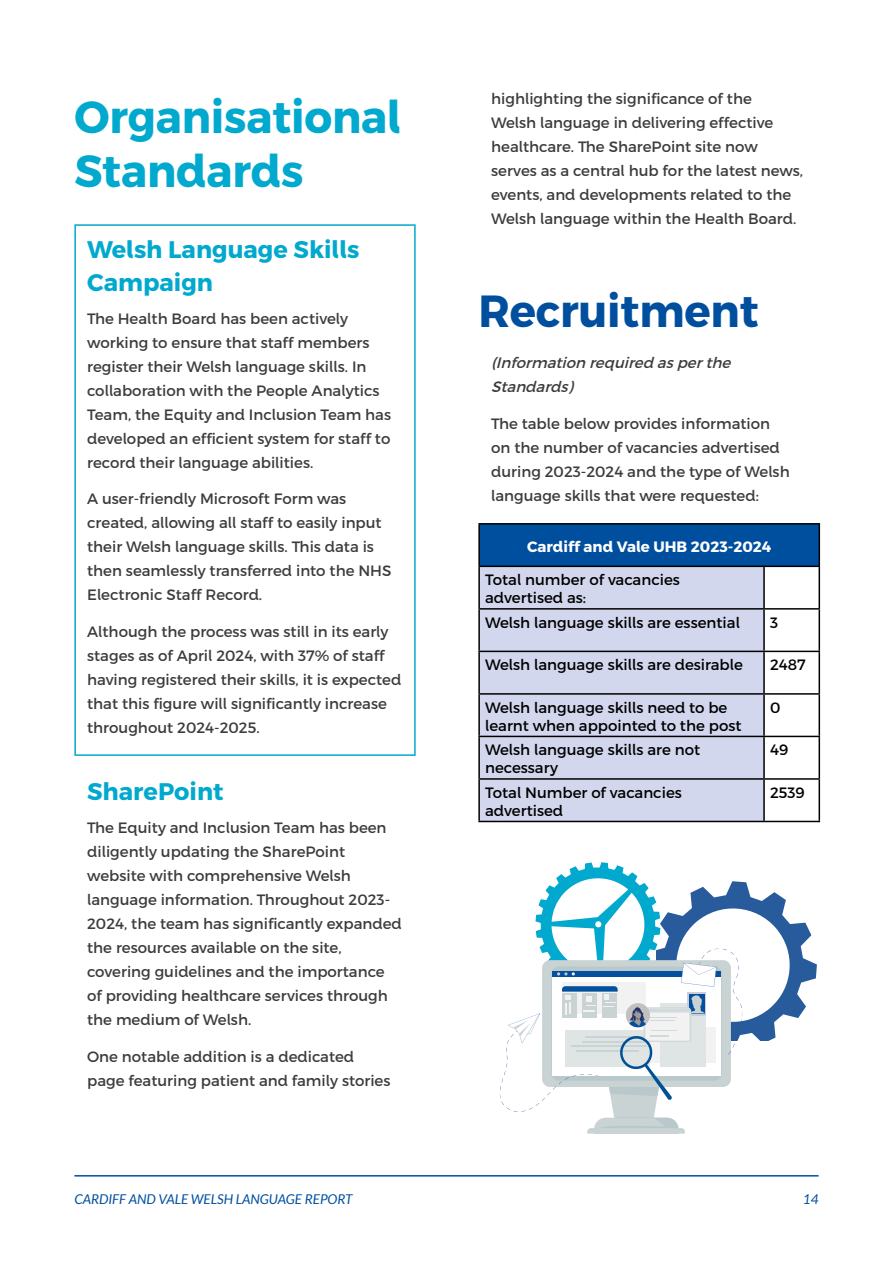
<style>
.page{position:relative;width:893px;height:1263px;background:#fff}
.page>*{position:absolute;margin:0;border:0;box-sizing:border-box;transform-origin:0 0}
.t1{font:700 45px/54px "Cymraeg";letter-spacing:-.005em;color:#00a9cd}
.t2{font:700 45px "Cymraeg";letter-spacing:-.005em;color:#004f9f}
.t3{font:700 24px/33px "Cymraeg";color:#00a9cd}
.t4{font:15px/24px "Cymraeg";color:#3c3c3b}
.t5{font:15px/18px "Cymraeg";color:#000}
.t6{font:italic 15px/24px "Cymraeg";color:#3c3c3b}
.t7{font:700 15px "Cymraeg";color:#fff}
.t8{font:italic 13.5px "Lato";color:#004f9f}
</style>
<div class="page">
<hr style="left:74px;top:1175px;width:745px;height:1px;background:#004f9f">
<div style="left:74px;top:224px;width:342px;height:532px;border:2px solid #00a9cd"></div>
<div style="left:479px;top:524px;width:340px;height:42px;background:#004f9f"></div>
<div style="left:480px;top:567px;width:283px;height:254px;background:#d3d7ee"></div>
<hr style="left:478px;top:523px;width:286px;height:1px;background:#000">
<hr style="left:478px;top:524px;width:2px;height:42px;background:#000">
<hr style="left:764px;top:523px;width:56px;height:1px;background:#000">
<hr style="left:819px;top:524px;width:1px;height:42px;background:#000">
<hr style="left:478px;top:566px;width:286px;height:1px;background:#000">
<hr style="left:478px;top:567px;width:2px;height:41px;background:#000">
<hr style="left:764px;top:566px;width:56px;height:1px;background:#000">
<hr style="left:763px;top:567px;width:2px;height:41px;background:#000">
<hr style="left:819px;top:567px;width:1px;height:41px;background:#000">
<hr style="left:478px;top:608px;width:286px;height:2px;background:#000">
<hr style="left:478px;top:610px;width:2px;height:41px;background:#000">
<hr style="left:764px;top:608px;width:56px;height:2px;background:#000">
<hr style="left:763px;top:610px;width:2px;height:41px;background:#000">
<hr style="left:819px;top:610px;width:1px;height:41px;background:#000">
<hr style="left:478px;top:651px;width:286px;height:1px;background:#000">
<hr style="left:478px;top:652px;width:2px;height:41px;background:#000">
<hr style="left:764px;top:651px;width:56px;height:1px;background:#000">
<hr style="left:763px;top:652px;width:2px;height:41px;background:#000">
<hr style="left:819px;top:652px;width:1px;height:41px;background:#000">
<hr style="left:478px;top:693px;width:286px;height:2px;background:#000">
<hr style="left:478px;top:695px;width:2px;height:41px;background:#000">
<hr style="left:764px;top:693px;width:56px;height:2px;background:#000">
<hr style="left:763px;top:695px;width:2px;height:41px;background:#000">
<hr style="left:819px;top:695px;width:1px;height:41px;background:#000">
<hr style="left:478px;top:736px;width:286px;height:1px;background:#000">
<hr style="left:478px;top:737px;width:2px;height:41px;background:#000">
<hr style="left:764px;top:736px;width:56px;height:1px;background:#000">
<hr style="left:763px;top:737px;width:2px;height:41px;background:#000">
<hr style="left:819px;top:737px;width:1px;height:41px;background:#000">
<hr style="left:478px;top:778px;width:286px;height:2px;background:#000">
<hr style="left:478px;top:780px;width:2px;height:41px;background:#000">
<hr style="left:764px;top:778px;width:56px;height:2px;background:#000">
<hr style="left:763px;top:780px;width:2px;height:41px;background:#000">
<hr style="left:819px;top:780px;width:1px;height:41px;background:#000">
<hr style="left:478px;top:821px;width:286px;height:1px;background:#000">
<hr style="left:764px;top:821px;width:56px;height:1px;background:#000">
<svg style="left:500px;top:862px;width:317px;height:271px"></svg>
<h1 class="t1" style="left:74px;top:91px;width:328px">Organisational<br>Standards</h1>
<h2 class="t3" style="left:87px;top:233px;width:274px">Welsh Language Skills<br>Campaign</h2>
<p class="t4" style="left:87px;top:306px;width:305px">The Health Board has been actively working to ensure that staff members register their Welsh language skills. In collaboration with the People Analytics Team, the Equity and Inclusion Team has developed an efficient system for staff to record their language abilities.</p>
<p class="t4" style="left:87px;top:487px;width:306px">A user-friendly Microsoft Form was created, allowing all staff to easily input their Welsh language skills. This data is then seamlessly transferred into the NHS Electronic Staff Record.</p>
<p class="t4" style="left:87px;top:620px;width:316px">Although the process was still in its early stages as of April 2024, with 37% of staff having registered their skills, it is expected that this figure will significantly increase throughout 2024-2025.</p>
<h2 class="t3" style="left:87px;top:775px;width:138px">SharePoint</h2>
<p class="t4" style="left:87px;top:815px;width:316px">The Equity and Inclusion Team has been diligently updating the SharePoint website with comprehensive Welsh language information. Throughout 2023- 2024, the team has significantly expanded the resources available on the site, covering guidelines and the importance of providing healthcare services through the medium of Welsh.</p>
<p class="t4" style="left:87px;top:1044px;width:305px">One notable addition is a dedicated page featuring patient and family stories</p>
<p class="t4" style="left:491px;top:86px;width:313px">highlighting the significance of the<br>Welsh language in delivering effective healthcare. The SharePoint site now serves as a central hub for the latest news, events, and developments related to the Welsh language within the Health Board.</p>
<h1 class="t2" style="left:478px;top:283px;width:282px">Recruitment</h1>
<p class="t6" style="left:491px;top:351px;width:245px">(Information required asperthe<br>Standards)</p>
<p class="t4" style="left:491px;top:412px;width:300px">The table below provides information on the number of vacancies advertised during 2023-2024 and the type of Welsh language skills that were requested:</p>
<p class="t7" style="left:527px;top:538px;width:246px">Cardiff and Vale UHB 2023-2024</p>
<p class="t5" style="left:485px;top:571px;width:196px">Total number of vacancies advertised as:</p>
<p class="t5" style="left:485px;top:613px;width:256px">Welsh language skills are essential</p>
<p class="t5" style="left:770px;top:613px;width:10px">3</p>
<p class="t5" style="left:485px;top:656px;width:259px">Welsh language skills are desirable</p>
<p class="t5" style="left:770px;top:656px;width:37px">2487</p>
<p class="t5" style="left:485px;top:698px;width:258px">Welsh language skills need to be learnt when appointed to the post</p>
<p class="t5" style="left:770px;top:698px;width:12px">0</p>
<p class="t5" style="left:485px;top:741px;width:217px">Welsh language skills are not necessary</p>
<p class="t5" style="left:770px;top:741px;width:20px">49</p>
<p class="t5" style="left:485px;top:783px;width:198px">Total Number of vacancies advertised</p>
<p class="t5" style="left:770px;top:783px;width:36px">2539</p>
<p class="t8" style="left:74px;top:1191px;width:280px">CARDIFF AND VALE WELSH LANGUAGE REPORT</p>
<p class="t8" style="left:803px;top:1191px;width:17px">14</p>
</div>
